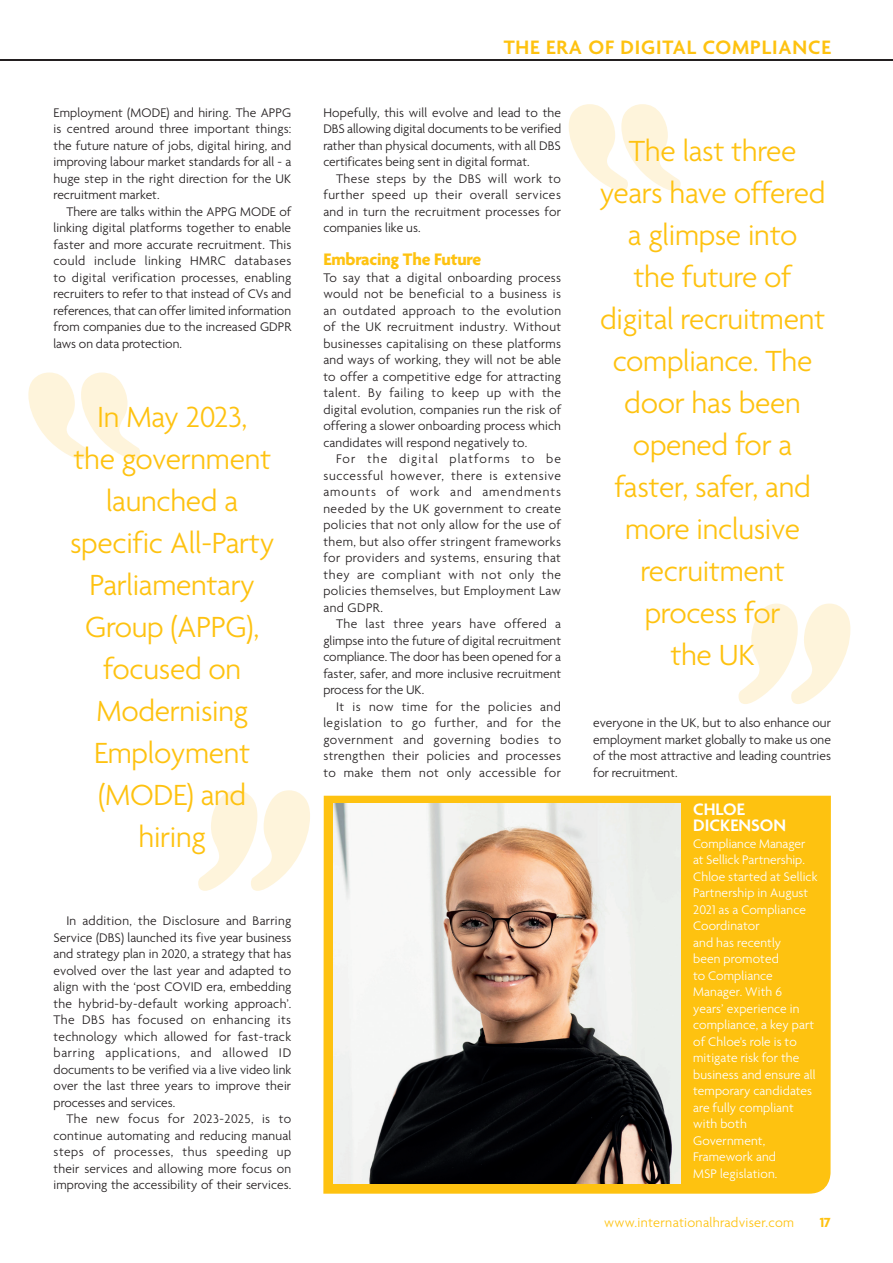
<style>
.page{position:relative;width:893px;height:1263px;background:#fff}
.page>*{position:absolute;margin:0;border:0;box-sizing:border-box;transform-origin:0 0}
.Heading{font:300 31.5px/42px "Agenda";letter-spacing:-.01em;color:#fec210;text-align:center}
.t1{font:600 21px "Agenda";letter-spacing:.04em;color:#fec210}
.Cross_Head{font:700 18px "Agenda";letter-spacing:-.01em;color:#fec210}
.Editorial_INDENTED{font:600 18px/16.5px "Agenda";color:#fff}
.t2{font:300 14.25px "Agenda";letter-spacing:.02em;color:#fec210}
.Editorial_INDENTED-2{font:700 14.25px "Agenda";color:#fec210}
.Editorial_INDENTED-3{font:300 13.5px/16.5px "Agenda";letter-spacing:.005em;color:#231f20;text-align:justify}
.Editorial_INDENTED-4{font:300 13.5px/16.5px "Agenda";letter-spacing:.01em;color:#fff}
</style>
<div class="page">
<hr style="left:0;top:60px;width:893px;height:1px;background:#231f20">
<div style="left:323px;top:796px;width:508px;height:398px;background:#fec210"></div>
<img style="left:333px;top:804px;width:347px;height:379px">
<svg style="left:28px;top:372px;width:112px;height:87px"></svg>
<svg style="left:198px;top:790px;width:112px;height:101px"></svg>
<svg style="left:569px;top:104px;width:112px;height:87px"></svg>
<svg style="left:738px;top:604px;width:112px;height:100px"></svg>
<p class="Editorial_INDENTED-3" style="left:54px;top:104px;width:239px">Employment (MODE) and hiring. The APPG is centred around three important things: the future nature of jobs, digital hiring, and improving labour market standards for all - a huge step in the right direction for the UK recruitment market.</p>
<p class="Editorial_INDENTED-3" style="left:54px;top:203px;width:239px;text-indent:13px">There are talks within the APPG MODE of linking digital platforms together to enable faster and more accurate recruitment. This could include linking HMRC databases to digital verification processes, enabling recruiters to refer to that instead of CVs and references, that can offer limited information from companies due to the increased GDPR laws on data protection.</p>
<p class="Heading" style="left:70px;top:395px;width:206px">In May 2023,<br>the government launched a specific All-Party<br>Parliamentary<br>Group (APPG), focused on<br>Modernising<br>Employment (MODE) and</p>
<p class="Heading" style="left:139px;top:815px;width:69px">hiring</p>
<p class="Editorial_INDENTED-3" style="left:54px;top:912px;width:239px;text-indent:13px">In addition, the Disclosure and Barring Service (DBS) launched its five year business and strategy plan in 2020, a strategy that has evolved over the last year and adapted to align with the ‘post COVID era, embedding the hybrid-by-default working approach’.<br>The DBS has focused on enhancing its technology which allowed for fast-track barring applications, and allowed ID documents to be verified via a live video link over the last three years to improve their processes and services.</p>
<p class="Editorial_INDENTED-3" style="left:54px;top:1110px;width:239px;text-indent:13px">The new focus for 2023-2025, is to continue automating and reducing manual steps of processes, thus speeding up their services and allowing more focus on improving the accessibility of their services.</p>
<h2 class="t1" style="left:504px;top:34px;width:329px">THE ERA OF DIGITAL COMPLIANCE</h2>
<p class="Editorial_INDENTED-3" style="left:323px;top:104px;width:239px">Hopefully, this will evolve and lead to the DBS allowing digital documents to be verified rather than physical documents, with all DBS certificates being sent in digital format.</p>
<p class="Editorial_INDENTED-3" style="left:323px;top:170px;width:239px;text-indent:13px">These steps by the DBS will work to further speed up their overall services and in turn the recruitment processes for companies like us.</p>
<p class="Cross_Head" style="left:323px;top:248px;width:159px">Embracing The Future</p>
<p class="Editorial_INDENTED-3" style="left:323px;top:269px;width:239px">To say that a digital onboarding process would not be beneficial to a business is an outdated approach to the evolution of the UK recruitment industry. Without businesses capitalising on these platforms and ways of working, they will not be able to offer a competitive edge for attracting talent. By failing to keep up with the digital evolution, companies run the risk of offering a slower onboarding process which candidates will respond negatively to.</p>
<p class="Editorial_INDENTED-3" style="left:323px;top:450px;width:239px;text-indent:13px">For the digital platforms to be successful however, there is extensive amounts of work and amendments needed by the UK government to create policies that not only allow for the use of them, but also offer stringent frameworks for providers and systems, ensuring that they are compliant with not only the policies themselves, but Employment Law and GDPR.</p>
<p class="Editorial_INDENTED-3" style="left:323px;top:615px;width:239px;text-indent:13px">The last three years have offered a glimpse into the future of digital recruitment compliance. The door has been opened for a faster, safer, and more inclusive recruitment process for the UK.</p>
<p class="Editorial_INDENTED-3" style="left:323px;top:698px;width:239px;text-indent:13px">It is now time for the policies and legislation to go further, and for the government and governing bodies to strengthen their policies and processes to make them not only accessible for</p>
<p class="Heading" style="left:600px;top:129px;width:227px">The last three years have offered a glimpse into<br>the future of digital recruitment compliance. The door has been opened for a faster, safer, and more inclusive recruitment process for</p>
<p class="Heading" style="left:670px;top:633px;width:86px">the UK</p>
<p class="Editorial_INDENTED-3" style="left:593px;top:714px;width:239px">everyone in the UK, but to also enhance our employment market globally to make us one of the most attractive and leading countries for recruitment.</p>
<p class="Editorial_INDENTED" style="left:693px;top:800px;width:94px">CHLOE<br>DICKENSON</p>
<p class="Editorial_INDENTED-4" style="left:693px;top:835px;width:114px">Compliance Manager at Sellick Partnership.</p>
<p class="Editorial_INDENTED-4" style="left:693px;top:868px;width:126px">Chloe started at Sellick<br>Partnership in August<br>2021 as a Compliance<br>Coordinator<br>and has recently<br>been promoted<br>to Compliance<br>Manager. With 6<br>years’ experience in compliance, a key part of Chloe's role is to mitigate risk for the business and ensure all temporary candidates are fully compliant</p>
<p class="Editorial_INDENTED-4" style="left:693px;top:1115px;width:85px">with both<br>Government,<br>Framework and</p>
<p class="Editorial_INDENTED-4" style="left:693px;top:1165px;width:86px">MSP legislation.</p>
<p class="t2" style="left:604px;top:1214px;width:191px">www.internationalhradviser.com</p>
<p class="Editorial_INDENTED-2" style="left:820px;top:1214px;width:13px">17</p>
</div>
